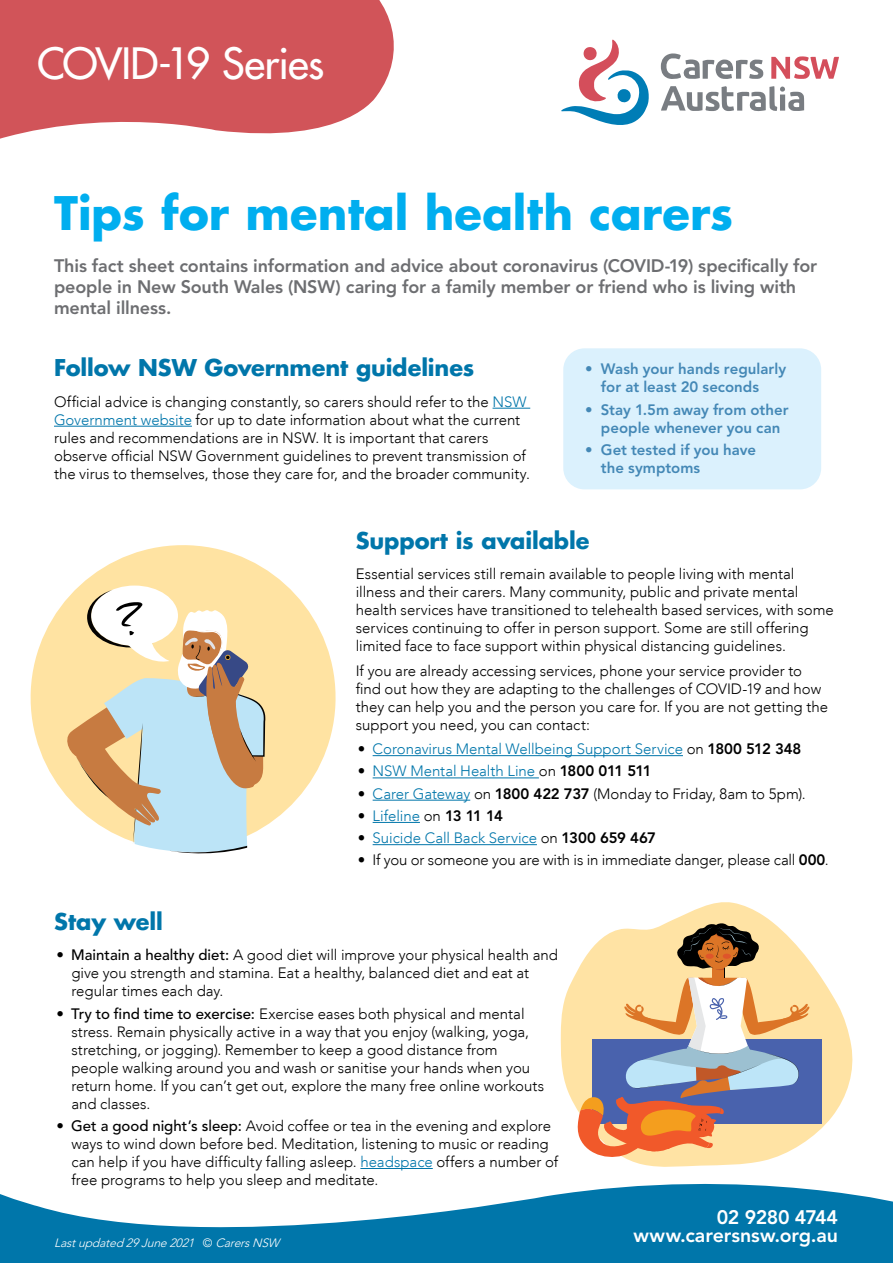
<style>
.page{position:relative;width:893px;height:1263px;background:#fff}
.page>*{position:absolute;margin:0;border:0;box-sizing:border-box;transform-origin:0 0}
.head-2{font:700 45px "Futura Std";color:#00aeef}
.head-1{font:500 42px "Futura Std";letter-spacing:-.02em;color:#fff}
.head3{font:700 22.5px "Futura Std";letter-spacing:-.005em;color:#0076aa}
.Body_copy{font:800 19.5px "Avenir LT Std";letter-spacing:-.005em;color:#fff}
.Body_copy-2{font:800 19.5px "Avenir LT Std";letter-spacing:-.03em;color:#fff}
.head3-2{font:800 18px/21px "Avenir LT Std";letter-spacing:-.005em;color:#6d6e71}
.Body_copy-3{font:300 15px/18px "Avenir LT";color:#000}
.bullet_list{font:300 15px/18px "Avenir LT";color:#000}
.bullet_list-2{font:300 15px "Avenir LT";color:#0076aa}
.Body_copy-4{font:800 15px/18px "Avenir LT Std";color:#4488b6}
.Body_copy-5{font:italic 300 12px "Avenir LT Std";color:#fff}
.s1{color:#0076aa}
.s2{color:#000}
.s3{font-family:"Avenir LT Std";font-weight:800;color:#000}
.s4{font-family:"Avenir LT Std";font-weight:800}
.s5{font-family:"Avenir LT Std";font-weight:500}
.s6{font-style:normal}
</style>
<div class="page">
<svg style="left:0;top:1183px;width:893px;height:80px;fill:#0076aa"></svg>
<svg style="left:0;top:0;width:394px;height:139px;fill:#d15459"></svg>
<svg style="left:771px;top:56px;width:68px;height:23px"></svg>
<svg style="left:661px;top:53px;width:102px;height:26px"></svg>
<svg style="left:561px;top:40px;width:88px;height:85px"></svg>
<svg style="left:661px;top:86px;width:143px;height:26px"></svg>
<svg style="left:30px;top:545px;width:306px;height:281px;fill:#ffe3a2"></svg>
<svg style="left:91px;top:585px;width:87px;height:61px"></svg>
<svg style="left:62px;top:590px;width:203px;height:264px"></svg>
<hr style="left:493px;top:408px;width:37px;height:1px;background:#0076aa">
<hr style="left:54px;top:426px;width:138px;height:1px;background:#0076aa">
<hr style="left:373px;top:755px;width:310px;height:1px;background:#0076aa">
<hr style="left:373px;top:777px;width:166px;height:1px;background:#0076aa">
<hr style="left:373px;top:800px;width:97px;height:1px;background:#0076aa">
<hr style="left:373px;top:822px;width:47px;height:1px;background:#0076aa">
<hr style="left:373px;top:844px;width:164px;height:1px;background:#0076aa">
<svg style="left:561px;top:902px;width:292px;height:265px"></svg>
<div style="left:592px;top:1040px;width:230px;height:84px;background:#4962ad"></div>
<svg style="left:577px;top:923px;width:232px;height:238px"></svg>
<div style="left:723px;top:954px;width:8px;height:5px;background:#df552a;border-radius:50%"></div>
<div style="left:706px;top:954px;width:8px;height:5px;background:#df552a;border-radius:50%"></div>
<hr style="left:360px;top:1168px;width:73px;height:1px;background:#0076aa">
<div style="left:563px;top:348px;width:258px;height:141px;background:#dbf1fd;border-radius:21px"></div>
<h2 class="head-1" style="left:37px;top:37px;width:289px">COVID-19 Series</h2>
<h2 class="head-2" style="left:54px;top:183px;width:681px">Tips for mental health carers</h2>
<h3 class="head3-2" style="left:54px;top:255px;width:765px">This fact sheet contains information and advice about coronavirus (COVID-19) specifically for people in New South Wales (NSW) caring for a family member or friend who is living with mental illness.</h3>
<h3 class="head3" style="left:54px;top:352px;width:422px">Follow NSW Government guidelines</h3>
<p class="Body_copy-3" style="left:54px;top:393px;width:477px">Official advice is changing constantly, so carers should refer to the <span class="s1">NSW Government website</span> for up to date information about what the current rules and recommendations are in NSW. It is important that carers observe official NSW Government guidelines to prevent transmission of the virus to themselves, those they care for, and the broader community.</p>
<p class="Body_copy-4" style="left:601px;top:360px;width:187px;text-indent:-16px">• Wash your hands regularly for at least 20 seconds</p>
<p class="Body_copy-4" style="left:585px;top:400px;width:205px;text-align:center">• Stay 1.5m away from other people whenever you can</p>
<p class="Body_copy-4" style="left:601px;top:441px;width:156px;text-indent:-16px">• Get tested if you have the symptoms</p>
<h3 class="head3" style="left:356px;top:525px;width:235px">Support is available</h3>
<p class="Body_copy-3" style="left:356px;top:565px;width:479px">Essential services still remain available to people living with mental illness and their carers. Many community, public and private mental health services have transitioned to telehealth based services, with some services continuing to offer in person support. Some are still offering limited face to face support within physical distancing guidelines.</p>
<p class="Body_copy-3" style="left:356px;top:662px;width:474px">If you are already accessing services, phone your service provider to find out how they are adapting to the challenges of COVID-19 and how they can help you and the person you care for. If you are not getting the support you need, you can contact:</p>
<p class="bullet_list-2" style="left:358px;top:740px;width:445px"><span class="s2">•</span> Coronavirus Mental Wellbeing Support Service <span class="s2">on</span> <span class="s3">1800 512 348</span></p>
<p class="bullet_list-2" style="left:358px;top:762px;width:295px"><span class="s2">•</span> NSW Mental Health Line <span class="s2">on</span> <span class="s3">1800 011 511</span></p>
<p class="bullet_list" style="left:358px;top:784px;width:449px">• <span class="s1">Carer Gateway</span> on <span class="s4">1800 422 737</span> (Monday to Friday, 8am to 5pm).</p>
<p class="bullet_list-2" style="left:358px;top:807px;width:146px"><span class="s2">•</span> Lifeline <span class="s2">on</span> <span class="s3">13 11 14</span></p>
<p class="bullet_list-2" style="left:358px;top:829px;width:299px"><span class="s2">•</span> Suicide Call Back Service <span class="s2">on</span> <span class="s3">1300 659 467</span></p>
<p class="bullet_list" style="left:358px;top:851px;width:472px">• If you or someone you are with is in immediate danger, please call <span class="s4">000</span>.</p>
<h3 class="head3" style="left:54px;top:906px;width:110px">Stay well</h3>
<p class="bullet_list" style="left:71px;top:946px;width:488px;text-indent:-15px"><span class="s5">• Maintain a healthy diet:</span> A good diet will improve your physical health and give you strength and stamina. Eat a healthy, balanced diet and eat at regular times each day.</p>
<p class="bullet_list" style="left:71px;top:1004px;width:474px;text-indent:-15px"><span class="s5">• Try to find time to exercise:</span> Exercise eases both physical and mental stress. Remain physically active in a way that you enjoy (walking, yoga, stretching, or jogging). Remember to keep a good distance from people walking around you and wash or sanitise your hands when you return home. If you can’t get out, explore the many free online workouts and classes.</p>
<p class="bullet_list" style="left:71px;top:1117px;width:488px;text-indent:-15px"><span class="s5">• Get a good night’s sleep:</span> Avoid coffee or tea in the evening and explore ways to wind down before bed. Meditation, listening to music or reading can help if you have difficulty falling asleep. <span class="s1">headspace</span> offers a number of free programs to help you sleep and meditate.</p>
<p class="Body_copy-5" style="left:54px;top:1235px;width:230px">Lastupdated29June2021 <span class="s6">©</span> Carers NSW</p>
<p class="Body_copy-2" style="left:717px;top:1205px;width:123px">02 9280 4744</p>
<p class="Body_copy" style="left:633px;top:1224px;width:206px">www.carersnsw.org.au</p>
</div>
